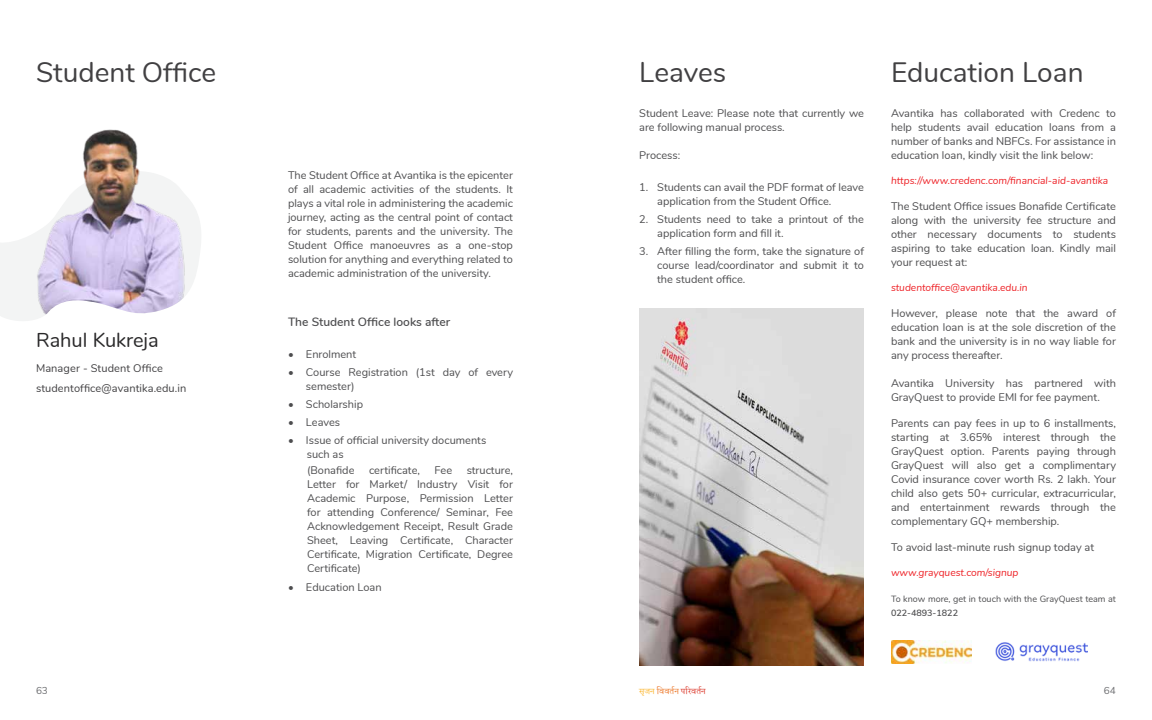
<style>
.page{position:relative;width:1152px;height:720px;background:#fff}
.page>*{position:absolute;margin:0;border:0;box-sizing:border-box;transform-origin:0 0}
.t1{font:28px "Nunito";color:#414042}
.t2{font:20px "Nunito";color:#292829}
.t3{font:600 12px "Nunito";color:#4d4d4f}
.t4{font:11px/14px "Nunito";color:#4d4d4f;text-align:justify}
.t5{font:11px/20px "Nunito";letter-spacing:.01em;color:#414042}
.t6{font:italic 10.2px "Nunito";color:#ee2126}
.t7{font:10px "Nunito";color:#6d6e71}
.t8{font:9px "Nunito";color:#4d4d4f}
.t9{font:600 9px "Nunito";color:#4d4d4f}
.t10{font:8px "Martel";letter-spacing:.175em;color:#db3527}
.s1{color:#fcb52b}
.s2{color:#ec7423}
</style>
<div class="page">
<svg style="left:0;top:241px;width:17px;height:80px"></svg>
<img style="left:17px;top:129px;width:184px;height:192px">
<img style="left:639px;top:309px;width:225px;height:357px">
<img style="left:891px;top:640px;width:80px;height:24px">
<img style="left:996px;top:642px;width:91px;height:20px">
<h1 class="t1" style="left:36px;top:52px;width:182px">Student Office</h1>
<h2 class="t2" style="left:36px;top:325px;width:124px">Rahul Kukreja</h2>
<p class="t5" style="left:36px;top:358px;width:152px">Manager - Student Office studentoffice@avantika.edu.in</p>
<p class="t4" style="left:288px;top:168px;width:227px">The Student Office at Avantika is the epicenter of all academic activities of the students. It plays a vital role in administering the academic journey, acting as the central point of contact for students, parents and the university. The Student Office manoeuvres as a one-stop solution for anything and everything related to academic administration of the university.</p>
<p class="t3" style="left:288px;top:313px;width:164px">The Student Office looks after</p>
<p class="t4" style="left:288px;top:346px;width:70px">• Enrolment</p>
<p class="t4" style="left:306px;top:364px;width:208px;text-indent:-18px">• Course Registration (1st day of every semester)</p>
<p class="t4" style="left:288px;top:396px;width:77px">• Scholarship</p>
<p class="t4" style="left:288px;top:414px;width:54px">• Leaves</p>
<p class="t4" style="left:307px;top:432px;width:181px;text-indent:-19px">• Issue of official university documents such as</p>
<p class="t4" style="left:307px;top:462px;width:49px">(Bonafide</p>
<p class="t4" style="left:369px;top:462px;width:52px">certificate,</p>
<p class="t4" style="left:435px;top:462px;width:19px">Fee</p>
<p class="t4" style="left:307px;top:462px;width:207px;text-indent:160px">structure, Letter for Market/ Industry Visit for Academic Purpose, Permission Letter for attending Conference/ Seminar, Fee Acknowledgement Receipt, Result Grade Sheet, Leaving Certificate, Character Certificate, Migration Certificate, Degree Certificate)</p>
<p class="t4" style="left:288px;top:580px;width:95px">• Education Loan</p>
<h1 class="t1" style="left:639px;top:52px;width:89px">Leaves</h1>
<p class="t4" style="left:639px;top:105px;width:226px">Student Leave: Please note that currently we are following manual process.</p>
<p class="t4" style="left:639px;top:147px;width:43px">Process:</p>
<p class="t4" style="left:657px;top:179px;width:208px;text-indent:-18px">1. Students can avail the PDF format of leave application from the Student Office.</p>
<p class="t4" style="left:657px;top:211px;width:208px;text-indent:-18px">2. Students need to take a printout of the application form and fill it.</p>
<p class="t4" style="left:657px;top:243px;width:208px;text-indent:-18px">3. After filling the form, take the signature of course lead/coordinator and submit it to the student office.</p>
<h1 class="t1" style="left:891px;top:52px;width:194px">Education Loan</h1>
<p class="t4" style="left:891px;top:105px;width:227px">Avantika has collaborated with Credenc to help students avail education loans from a number of banks and NBFCs. For assistance in education loan, kindly visit the link below:</p>
<p class="t6" style="left:891px;top:173px;width:219px">https://www.credenc.com/financial-aid-avantika</p>
<p class="t4" style="left:891px;top:198px;width:227px">The Student Office issues Bonafide Certificate along with the university fee structure and other necessary documents to students aspiring to take education loan. Kindly mail your request at:</p>
<p class="t6" style="left:891px;top:280px;width:138px">studentoffice@avantika.edu.in</p>
<p class="t4" style="left:891px;top:305px;width:227px">However, please note that the award of education loan is at the sole discretion of the bank and the university is in no way liable for any process thereafter.</p>
<p class="t4" style="left:891px;top:375px;width:227px">Avantika University has partnered with<br>GrayQuest to provide EMI for fee payment.</p>
<p class="t4" style="left:891px;top:415px;width:227px">Parents can pay fees in up to 6 installments, starting at 3.65% interest through the GrayQuest option. Parents paying through GrayQuest will also get a complimentary Covid insurance cover worth Rs. 2 lakh. Your child also gets 50+ curricular, extracurricular, and entertainment rewards through the complementary GQ+ membership.</p>
<p class="t4" style="left:891px;top:539px;width:205px">To avoid last-minute rush signup today at</p>
<p class="t6" style="left:891px;top:565px;width:129px">www.grayquest.com/signup</p>
<p class="t8" style="left:891px;top:592px;width:227px">To know more, get in touch with the GrayQuest team at</p>
<p class="t9" style="left:891px;top:606px;width:69px">022-4893-1822</p>
<p class="t7" style="left:36px;top:683px;width:13px">63</p>
<p class="t10" style="left:639px;top:687px;width:68px"><span class="s1">सृजन</span> <span class="s2">विवर््तन</span> परिवर््तन</p>
<p class="t7" style="left:1104px;top:683px;width:13px">64</p>
</div>
